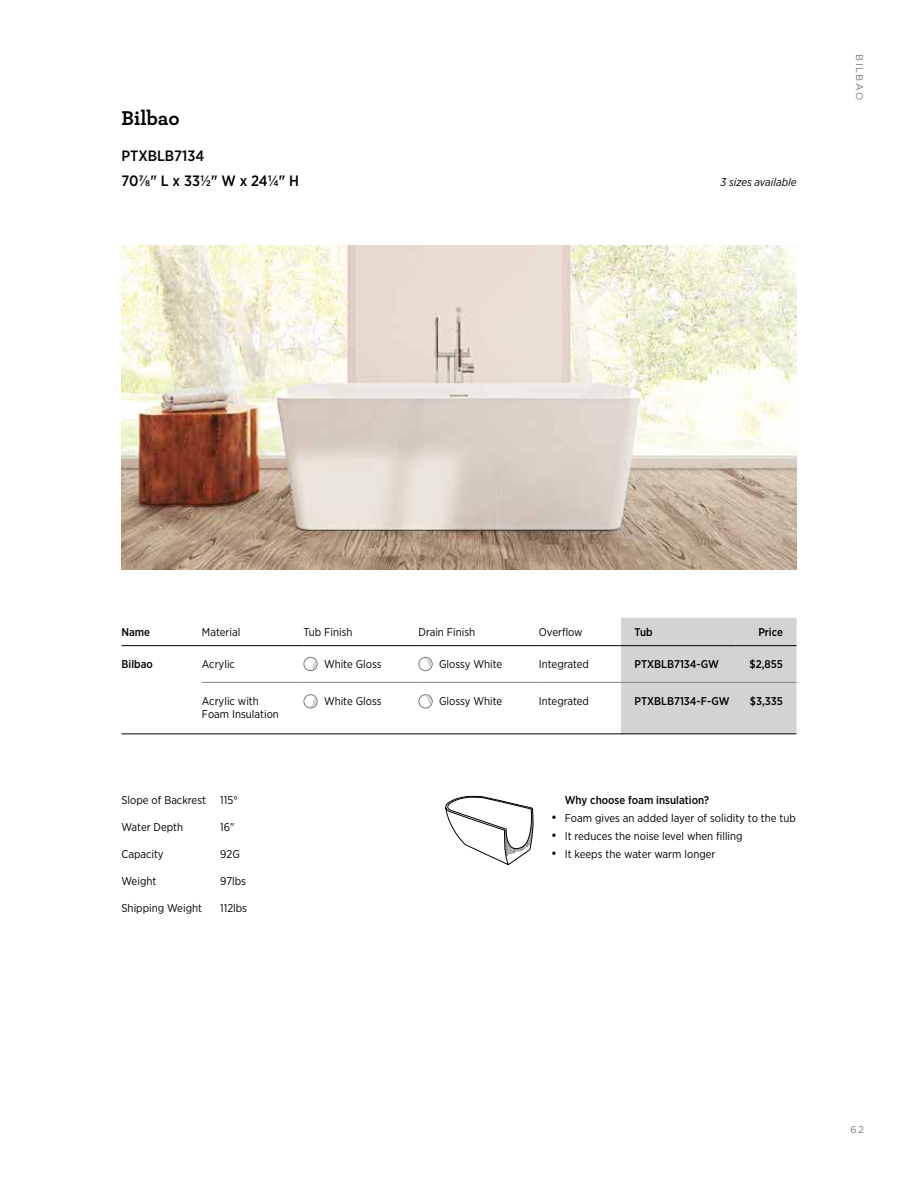
<style>
.page{position:relative;width:918px;height:1188px;background:#fff}
.page>*{position:absolute;margin:0;border:0;box-sizing:border-box;transform-origin:0 0}
.t1{font:700 21px "Archer";letter-spacing:-.005em;color:#000}
.t2{font:500 15px/24.9px "Gotham Narrow";color:#000}
.t3{font:11.25px/13.5px "Gotham Narrow";color:#000}
.t4{font:500 11.25px "Gotham Narrow";color:#000}
.t5{font:italic 11.25px "Gotham Narrow";color:#000}
.t6{font:9.75px "Gotham";letter-spacing:.15em;color:#797777}
.s1{font-size:13.5px}
</style>
<div class="page">
<svg style="left:445px;top:795px;width:89px;height:70px"></svg>
<div style="left:621px;top:618px;width:175px;height:116px;background:#d1d3d4"></div>
<hr style="left:122px;top:645px;width:80px;height:1px;background:#000">
<hr style="left:202px;top:645px;width:101px;height:1px;background:#000">
<svg style="left:303px;top:645px;width:21px;height:1px"></svg>
<hr style="left:324px;top:645px;width:94px;height:1px;background:#000">
<svg style="left:418px;top:645px;width:21px;height:1px"></svg>
<hr style="left:439px;top:645px;width:100px;height:1px;background:#000">
<hr style="left:621px;top:645px;width:114px;height:1px;background:#000">
<hr style="left:735px;top:645px;width:62px;height:1px;background:#000">
<hr style="left:122px;top:734px;width:80px;height:1px;background:#000">
<hr style="left:202px;top:734px;width:101px;height:1px;background:#000">
<svg style="left:303px;top:734px;width:21px;height:1px"></svg>
<hr style="left:324px;top:734px;width:94px;height:1px;background:#000">
<svg style="left:418px;top:734px;width:21px;height:1px"></svg>
<hr style="left:439px;top:734px;width:100px;height:1px;background:#000">
<hr style="left:621px;top:734px;width:114px;height:1px;background:#000">
<hr style="left:735px;top:734px;width:62px;height:1px;background:#000">
<hr style="left:539px;top:645px;width:82px;height:1px;background:#000">
<hr style="left:539px;top:734px;width:82px;height:1px;background:#000">
<hr style="left:202px;top:682px;width:101px;height:1px;background:#808285">
<svg style="left:303px;top:682px;width:21px;height:1px"></svg>
<hr style="left:324px;top:682px;width:94px;height:1px;background:#808285">
<svg style="left:418px;top:682px;width:21px;height:1px"></svg>
<hr style="left:439px;top:682px;width:100px;height:1px;background:#808285">
<hr style="left:539px;top:682px;width:82px;height:1px;background:#808285">
<hr style="left:621px;top:682px;width:114px;height:1px;background:#808285">
<hr style="left:735px;top:682px;width:62px;height:1px;background:#808285">
<div style="left:303px;top:657px;width:15px;height:14px;border:1px solid #797777;border-radius:50%"></div>
<svg style="left:308px;top:661px;width:8px;height:9px"></svg>
<div style="left:418px;top:657px;width:15px;height:14px;border:1px solid #797777;border-radius:50%"></div>
<svg style="left:424px;top:658px;width:7px;height:9px"></svg>
<div style="left:303px;top:694px;width:15px;height:14px;border:1px solid #797777;border-radius:50%"></div>
<svg style="left:308px;top:698px;width:8px;height:9px"></svg>
<div style="left:418px;top:694px;width:15px;height:14px;border:1px solid #797777;border-radius:50%"></div>
<svg style="left:425px;top:696px;width:6px;height:9px"></svg>
<img style="left:122px;top:245px;width:674px;height:324px">
<h1 class="t1" style="left:122px;top:101px;width:60px">Bilbao</h1>
<h2 class="t2" style="left:122px;top:143px;width:179px">PTXBLB7134<br>707/8" L x 331/2" W x 241/4" H</h2>
<p class="t5" style="left:721px;top:175px;width:77px">3 sizes available</p>
<p class="t6" style="left:866px;top:54px;width:47px;rotate:90deg">BILBAO</p>
<p class="t4" style="left:122px;top:625px;width:30px">Name</p>
<p class="t3" style="left:202px;top:625px;width:40px">Material</p>
<p class="t3" style="left:303px;top:625px;width:51px">Tub Finish</p>
<p class="t3" style="left:418px;top:625px;width:58px">Drain Finish</p>
<p class="t3" style="left:539px;top:625px;width:45px">Overflow</p>
<p class="t4" style="left:635px;top:625px;width:20px">Tub</p>
<p class="t4" style="left:758px;top:625px;width:26px">Price</p>
<p class="t4" style="left:122px;top:657px;width:33px">Bilbao</p>
<p class="t3" style="left:202px;top:657px;width:35px">Acrylic</p>
<p class="t3" style="left:324px;top:657px;width:59px">White Gloss</p>
<p class="t3" style="left:439px;top:657px;width:65px">Glossy White</p>
<p class="t3" style="left:539px;top:657px;width:52px">Integrated</p>
<p class="t4" style="left:634px;top:657px;width:86px">PTXBLB7134-GW</p>
<p class="t4" style="left:750px;top:657px;width:35px">$2,855</p>
<p class="t3" style="left:202px;top:694px;width:78px">Acrylic with<br>Foam Insulation</p>
<p class="t3" style="left:324px;top:694px;width:59px">White Gloss</p>
<p class="t3" style="left:439px;top:694px;width:65px">Glossy White</p>
<p class="t3" style="left:539px;top:694px;width:52px">Integrated</p>
<p class="t4" style="left:634px;top:694px;width:97px">PTXBLB7134-F-GW</p>
<p class="t4" style="left:750px;top:694px;width:35px">$3,335</p>
<p class="t3" style="left:122px;top:793px;width:86px">Slope of Backrest</p>
<p class="t3" style="left:220px;top:793px;width:19px">115°</p>
<p class="t3" style="left:122px;top:820px;width:63px">Water Depth</p>
<p class="t3" style="left:220px;top:820px;width:16px">16"</p>
<p class="t3" style="left:122px;top:847px;width:44px">Capacity</p>
<p class="t3" style="left:220px;top:847px;width:21px">92G</p>
<p class="t3" style="left:122px;top:874px;width:36px">Weight</p>
<p class="t3" style="left:220px;top:874px;width:27px">97lbs</p>
<p class="t3" style="left:122px;top:901px;width:82px">Shipping Weight</p>
<p class="t3" style="left:220px;top:901px;width:28px">112lbs</p>
<p class="t4" style="left:565px;top:793px;width:146px">Why choose foam insulation?</p>
<p class="t3" style="left:551px;top:812px;width:246px"><span class="s1">•</span> Foam gives an added layer of solidity to the tub</p>
<p class="t3" style="left:551px;top:830px;width:193px"><span class="s1">•</span> It reduces the noise level when filling</p>
<p class="t3" style="left:551px;top:848px;width:166px"><span class="s1">•</span> It keeps the water warm longer</p>
<p class="t6" style="left:850px;top:1124px;width:15px">62</p>
</div>
